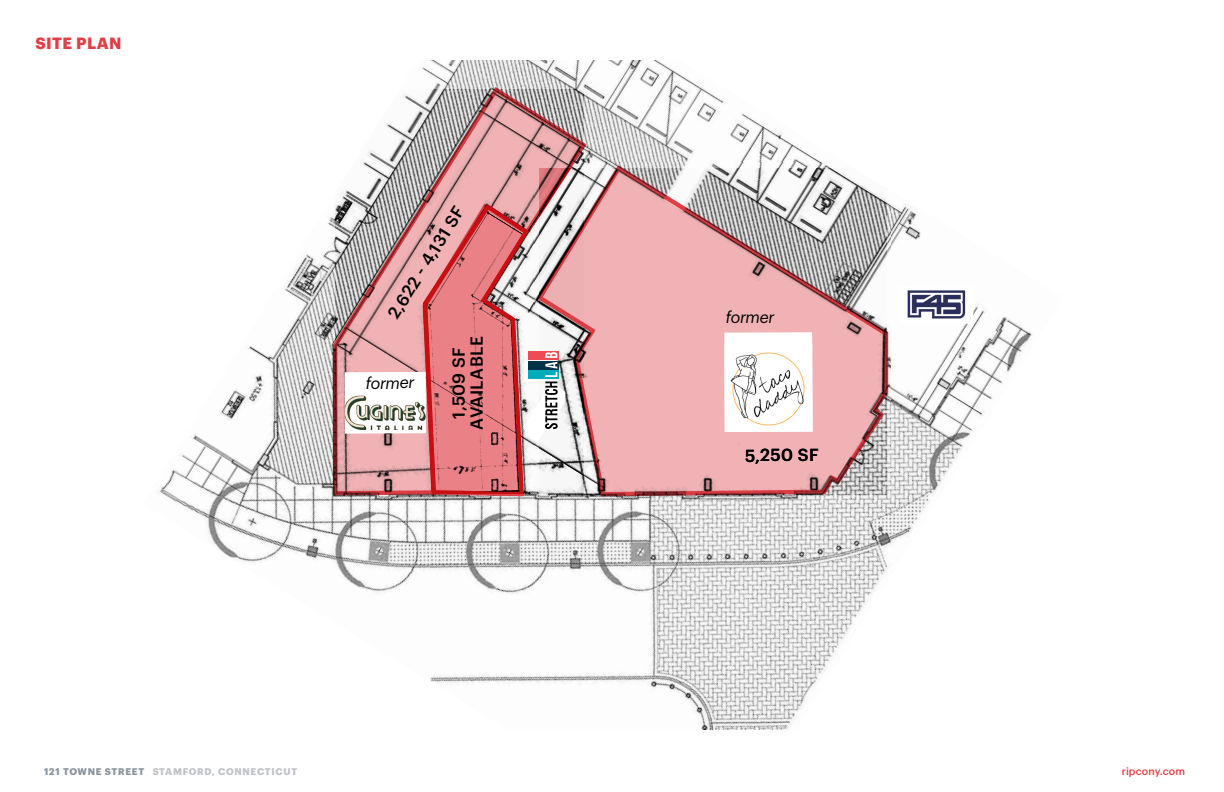
<style>
.page{position:relative;width:1224px;height:792px;background:#fff}
.page>*{position:absolute;margin:0;border:0;box-sizing:border-box;transform-origin:0 0}
.t1{font:500 17px/18px "Graphik";letter-spacing:.02em;color:#000;text-align:center}
.t2{font:italic 16.2px "Graphik";letter-spacing:-.025em;color:#000}
.t3{font:700 16px "Graphik";letter-spacing:.025em;color:#e23e46}
.t4{font:500 10.5px "Graphik";letter-spacing:.01em;color:#e23e46}
.t5{font:700 9.5px "Graphik";letter-spacing:.075em;color:#bfc2c7}
.s1{color:#8a949e}
</style>
<div class="page">
<img style="left:158px;top:60px;width:874px;height:670px">
<svg style="left:899px;top:285px;width:74px;height:39px"></svg>
<img style="left:902px;top:288px;width:69px;height:34px">
<svg style="left:331px;top:84px;width:258px;height:414px"></svg>
<svg style="left:534px;top:164px;width:356px;height:335px;background:#daafb1"></svg>
<svg style="left:724px;top:332px;width:89px;height:12px"></svg>
<img style="left:724px;top:344px;width:89px;height:88px">
<svg style="left:345px;top:201px;width:221px;height:297px"></svg>
<p class="t3" style="left:36px;top:31px;width:87px">SITE PLAN</p>
<p class="t1" style="left:383px;top:311px;width:130px;rotate:-58deg">2,622 - 4,131 SF</p>
<p class="t1" style="left:448px;top:430px;width:95px;rotate:-90deg">1,509 SF<br>AVAILABLE</p>
<p class="t2" style="left:366px;top:371px;width:50px">former</p>
<p class="t2" style="left:726px;top:305px;width:50px">former</p>
<p class="t1" style="left:745px;top:445px;width:75px">5,250 SF</p>
<p class="t5" style="left:44px;top:764px;width:255px"><span class="s1">121 TOWNE STREET</span> STAMFORD, CONNECTICUT</p>
<p class="t4" style="left:1122px;top:763px;width:65px">ripcony.com</p>
</div>
